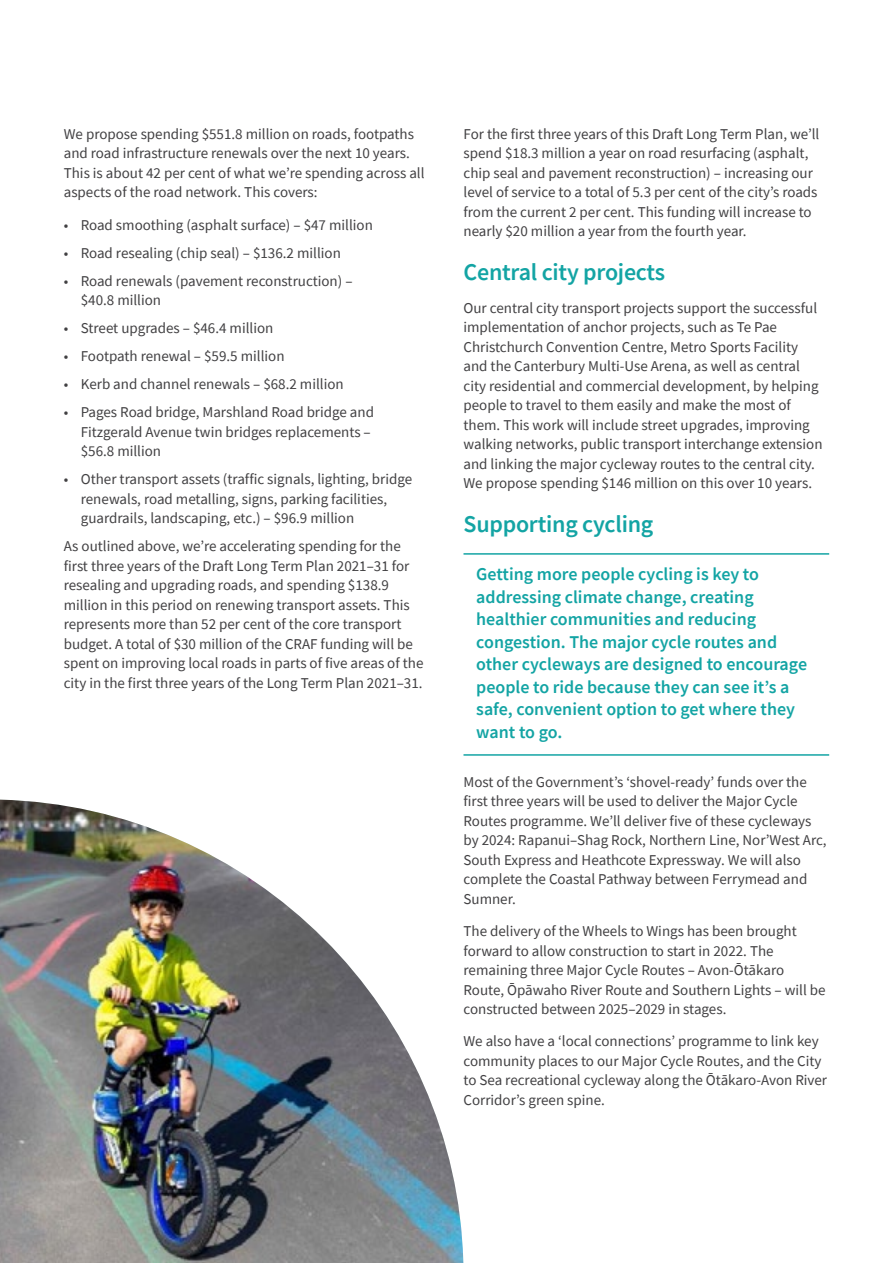
<style>
.page{position:relative;width:893px;height:1263px;background:#fff}
.page>*{position:absolute;margin:0;border:0;box-sizing:border-box;transform-origin:0 0}
.t1{font:600 24px "Source Sans Pro";letter-spacing:-.01em;color:#13a4a4}
.t2{font:600 18px/22.5px "Source Sans Pro";color:#13a4a4}
.t3{font:15px/19.5px "Source Sans Pro";color:#414042}
</style>
<div class="page">
<img style="left:0;top:800px;width:463px;height:463px">
<hr style="left:463px;top:754px;width:366px;height:2px;background:#13a4a4">
<hr style="left:463px;top:553px;width:366px;height:2px;background:#13a4a4">
<p class="t3" style="left:64px;top:124px;width:362px">We propose spending $551.8 million on roads, footpaths and road infrastructure renewals over the next 10 years.<br>This is about 42 per cent of what we’re spending across all aspects of the road network. This covers:</p>
<p class="t3" style="left:64px;top:215px;width:311px">• Road smoothing (asphalt surface) – $47 million</p>
<p class="t3" style="left:64px;top:243px;width:279px">• Road resealing (chip seal) – $136.2 million</p>
<p class="t3" style="left:81px;top:271px;width:273px;text-indent:-17px">• Road renewals (pavement reconstruction) – $40.8 million</p>
<p class="t3" style="left:64px;top:318px;width:211px">• Street upgrades – $46.4 million</p>
<p class="t3" style="left:64px;top:346px;width:222px">• Footpath renewal – $59.5 million</p>
<p class="t3" style="left:64px;top:374px;width:281px">• Kerb and channel renewals – $68.2 million</p>
<p class="t3" style="left:81px;top:402px;width:295px;text-indent:-17px">• Pages Road bridge, Marshland Road bridge and<br>Fitzgerald Avenue twin bridges replacements – $56.8 million</p>
<p class="t3" style="left:81px;top:469px;width:333px;text-indent:-17px">• Other transport assets (traffic signals, lighting, bridge renewals, road metalling, signs, parking facilities, guardrails, landscaping, etc.) – $96.9 million</p>
<p class="t3" style="left:64px;top:536px;width:361px">As outlined above, we’re accelerating spending for the first three years of the Draft Long Term Plan 2021–31 for resealing and upgrading roads, and spending $138.9 million in this period on renewing transport assets. This represents more than 52 per cent of the core transport budget. A total of $30 million of the CRAF funding will be spent on improving local roads in parts of five areas of the city in the first three years of the Long Term Plan 2021–31.</p>
<p class="t3" style="left:463px;top:124px;width:357px">For the first three years of this Draft Long Term Plan, we’ll spend $18.3 million a year on road resurfacing (asphalt, chip seal and pavement reconstruction) – increasing our level of service to a total of 5.3 per cent of the city’s roads from the current 2 per cent. This funding will increase to nearly $20 million a year from the fourth year.</p>
<h1 class="t1" style="left:463px;top:257px;width:203px">Central city projects</h1>
<p class="t3" style="left:463px;top:298px;width:361px">Our central city transport projects support the successful implementation of anchor projects, such as Te Pae Christchurch Convention Centre, Metro Sports Facility and the Canterbury Multi-Use Arena, as well as central city residential and commercial development, by helping people to travel to them easily and make the most of them. This work will include street upgrades, improving walking networks, public transport interchange extension and linking the major cycleway routes to the central city.<br>We propose spending $146 million on this over 10 years.</p>
<h1 class="t1" style="left:463px;top:508px;width:191px">Supporting cycling</h1>
<p class="t2" style="left:476px;top:563px;width:332px">Getting more people cycling is key to addressing climate change, creating healthier communities and reducing congestion. The major cycle routes and other cycleways are designed to encourage people to ride because they can see it’s a safe, convenient option to get where they want to go.</p>
<p class="t3" style="left:463px;top:772px;width:365px">Most of the Government’s ‘shovel-ready’ funds over the first three years will be used to deliver the Major Cycle Routes programme. We’ll deliver five of these cycleways by 2024: Rapanui–Shag Rock, Northern Line, Nor’West Arc, South Express and Heathcote Expressway. We will also complete the Coastal Pathway between Ferrymead and Sumner.</p>
<p class="t3" style="left:463px;top:921px;width:364px">The delivery of the Wheels to Wings has been brought forward to allow construction to start in 2022. The remaining three Major Cycle Routes – Avon-Ōtākaro Route, Ōpāwaho River Route and Southern Lights – will be constructed between 2025–2029 in stages.</p>
<p class="t3" style="left:463px;top:1032px;width:365px">We also have a ‘local connections’ programme to link key community places to our Major Cycle Routes, and the City to Sea recreational cycleway along the Ōtākaro-Avon River Corridor’s green spine.</p>
</div>
